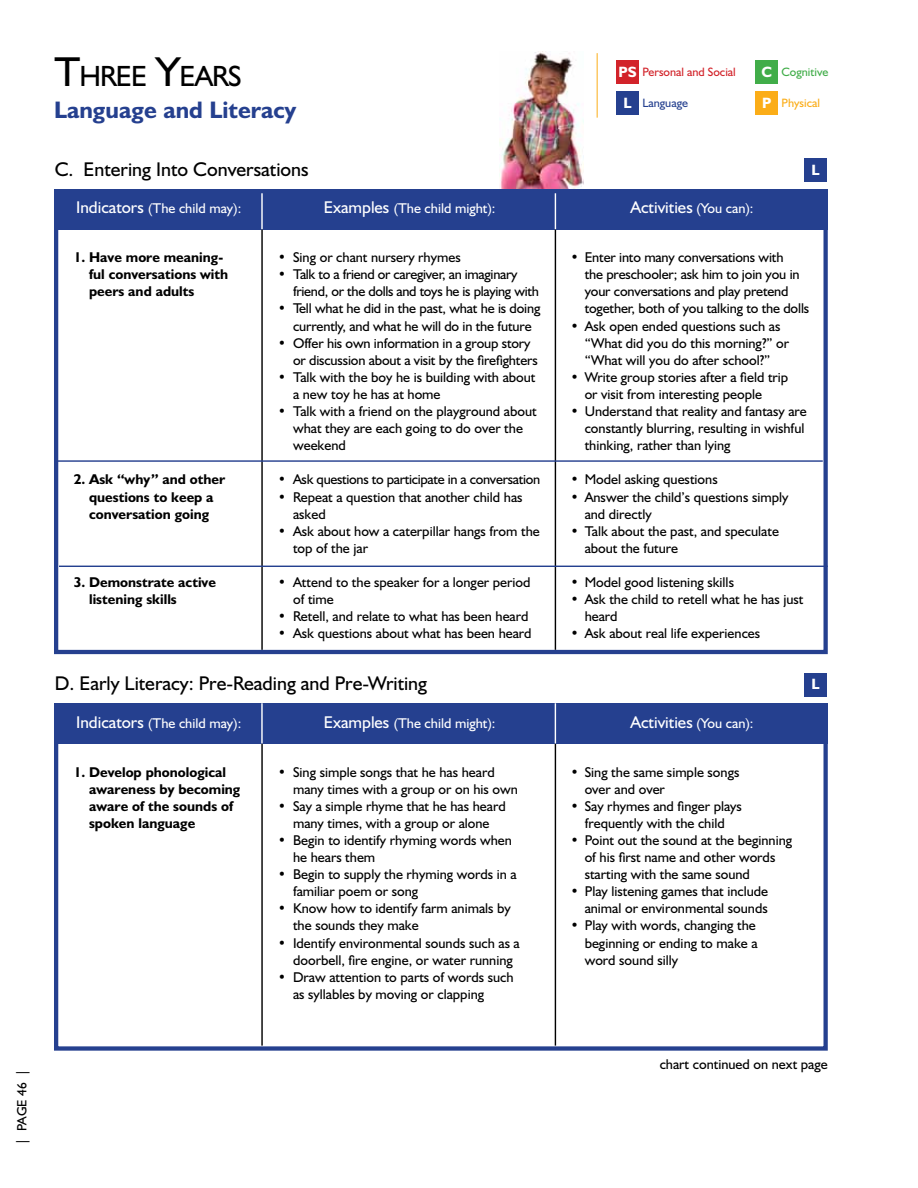
<style>
.page{position:relative;width:918px;height:1188px;background:#fff}
.page>*{position:absolute;margin:0;border:0;box-sizing:border-box;transform-origin:0 0}
.t1{font:29.4px "Humanist 521 BT";letter-spacing:-.03em;color:#000}
.t2{font:700 24px "Humanist 521 BT";color:#25408f}
.t3{font:19.95px "Humanist 521 BT";color:#000}
.t4{font:17.1px "Humanist 521 BT";color:#fff}
.t5{font:700 15px/30.8px "Humanist 521 BT";color:#fff;text-align:center}
.t6{font:14.25px/17.1px "Humanist 521 BT";color:#000}
.t7{font:700 14.25px/17.1px "Humanist 521 BT";color:#000}
.t8{font:14.25px/17.1px "Humanist 521 BT";letter-spacing:-.02em;color:#000}
.t9{font:14.25px "Humanist 521 BT";color:#fff}
.t10{font:13.5px "Humanist 521 BT";color:#000}
.t11{font:12.15px "Humanist 521 BT";color:#d2232a}
.t12{font:12.15px "Humanist 521 BT";color:#41ad49}
.t13{font:12.15px "Humanist 521 BT";color:#25408f}
.t14{font:12.15px "Humanist 521 BT";color:#fbad18}
.s1{font-size:42px}
.s2{font-size:17.1px}
.s3{font-size:14.25px}
</style>
<div class="page">
<div style="left:616px;top:61px;width:23px;height:23px;background:#d2232a"></div>
<div style="left:616px;top:91px;width:23px;height:24px;background:#25408f"></div>
<div style="left:755px;top:61px;width:23px;height:23px;background:#41ad49"></div>
<div style="left:755px;top:91px;width:23px;height:24px;background:#fbad18"></div>
<hr style="left:597px;top:53px;width:1px;height:65px;background:#fbad18">
<img style="left:500px;top:52px;width:84px;height:137px">
<div style="left:54px;top:703px;width:774px;height:41px;background:#25408f"></div>
<hr style="left:261px;top:744px;width:2px;height:302px;background:#000">
<hr style="left:555px;top:744px;width:1px;height:302px;background:#000">
<div style="left:54px;top:703px;width:774px;height:348px;border:4px solid #25408f"></div>
<div style="left:54px;top:189px;width:774px;height:40px;background:#25408f"></div>
<hr style="left:261px;top:229px;width:2px;height:421px;background:#000">
<hr style="left:555px;top:229px;width:1px;height:421px;background:#000">
<hr style="left:261px;top:189px;width:2px;height:40px;background:#fff">
<hr style="left:555px;top:189px;width:1px;height:40px;background:#fff">
<hr style="left:54px;top:460px;width:769px;height:2px;background:#25408f">
<hr style="left:59px;top:566px;width:769px;height:1px;background:#25408f">
<hr style="left:261px;top:703px;width:2px;height:40px;background:#fff">
<hr style="left:555px;top:703px;width:1px;height:40px;background:#fff">
<div style="left:804px;top:158px;width:23px;height:23px;background:#25408f"></div>
<div style="left:804px;top:673px;width:23px;height:23px;background:#25408f"></div>
<div style="left:54px;top:189px;width:774px;height:465px;border:4px solid #25408f"></div>
<p class="t10" style="left:14px;top:1145px;width:78px;rotate:-90deg">| PAGE 46 |</p>
<h1 class="t1" style="left:55px;top:58px;width:189px"><span class="s1">T</span>HREE <span class="s1">Y</span>EARS</h1>
<p class="t5" style="left:761px;top:56px;width:12px">C</p>
<h2 class="t2" style="left:54px;top:95px;width:244px">Language and Literacy</h2>
<p class="t5" style="left:618px;top:56px;width:20px">PS<br>L</p>
<p class="t11" style="left:642px;top:65px;width:95px">Personal and Social</p>
<p class="t13" style="left:642px;top:95px;width:47px">Language</p>
<p class="t5" style="left:762px;top:87px;width:11px">P</p>
<p class="t12" style="left:781px;top:65px;width:48px">Cognitive</p>
<p class="t14" style="left:781px;top:95px;width:40px">Physical</p>
<h3 class="t3" style="left:55px;top:157px;width:256px">C. Entering Into Conversations</h3>
<p class="t9" style="left:76px;top:200px;width:167px"><span class="s2">Indicators</span> (The child may):</p>
<p class="t9" style="left:324px;top:200px;width:173px"><span class="s2">Examples</span> (The child might):</p>
<p class="t4" style="left:630px;top:197px;width:125px">Activities <span class="s3">(You can):</span></p>
<p class="t5" style="left:812px;top:154px;width:10px">L</p>
<p class="t7" style="left:89px;top:248px;width:141px;text-indent:-15px">1. Have more meaning&shy;ful conversations with peers and adults</p>
<p class="t7" style="left:74px;top:471px;width:153px;text-align:center">2. Ask “why” and other questions to keep a conversation going</p>
<p class="t7" style="left:89px;top:573px;width:128px;text-indent:-15px">3. Demonstrate active listening skills</p>
<p class="t6" style="left:278px;top:249px;width:185px">• Sing or chant nursery rhymes</p>
<p class="t8" style="left:293px;top:266px;width:247px;text-indent:-15px">• Talk to a friend or caregiver, an imaginary friend, or the dolls and toys he is playing with</p>
<p class="t6" style="left:278px;top:300px;width:264px;text-align:center">• Tell what he did in the past, what he is doing currently, and what he will do in the future</p>
<p class="t6" style="left:293px;top:334px;width:246px;text-indent:-15px">• Offer his own information in a group story or discussion about a visit by the firefighters</p>
<p class="t6" style="left:293px;top:368px;width:244px;text-indent:-15px">• Talk with the boy he is building with about a new toy he has at home</p>
<p class="t6" style="left:293px;top:402px;width:245px;text-indent:-15px">• Talk with a friend on the playground about what they are each going to do over the weekend</p>
<p class="t8" style="left:278px;top:471px;width:264px">• Ask questions to participate in a conversation</p>
<p class="t6" style="left:293px;top:488px;width:231px;text-indent:-15px">• Repeat a question that another child has asked</p>
<p class="t6" style="left:293px;top:522px;width:248px;text-indent:-15px">• Ask about how a caterpillar hangs from the top of the jar</p>
<p class="t6" style="left:293px;top:573px;width:239px;text-indent:-15px">• Attend to the speaker for a longer period of time</p>
<p class="t6" style="left:278px;top:608px;width:252px">• Retell, and relate to what has been heard</p>
<p class="t6" style="left:278px;top:625px;width:255px">• Ask questions about what has been heard</p>
<h3 class="t3" style="left:55px;top:671px;width:374px">D. Early Literacy: Pre-Reading and Pre-Writing</h3>
<p class="t6" style="left:585px;top:249px;width:226px;text-indent:-14px">• Enter into many conversations with<br>the preschooler; ask him to join you in your conversations and play pretend together, both of you talking to the dolls</p>
<p class="t6" style="left:585px;top:317px;width:206px;text-indent:-14px">• Ask open ended questions such as “What did you do this morning?” or “What will you do after school?”</p>
<p class="t6" style="left:585px;top:368px;width:205px;text-indent:-14px">• Write group stories after a field trip or visit from interesting people</p>
<p class="t6" style="left:585px;top:402px;width:224px;text-indent:-14px">• Understand that reality and fantasy are constantly blurring, resulting in wishful thinking, rather than lying</p>
<p class="t6" style="left:570px;top:471px;width:149px">• Model asking questions</p>
<p class="t6" style="left:585px;top:488px;width:205px;text-indent:-14px">• Answer the child’s questions simply and directly</p>
<p class="t6" style="left:585px;top:522px;width:196px;text-indent:-14px">• Talk about the past, and speculate about the future</p>
<p class="t6" style="left:570px;top:573px;width:165px">• Model good listening skills</p>
<p class="t6" style="left:585px;top:591px;width:220px;text-indent:-14px">• Ask the child to retell what he has just heard</p>
<p class="t6" style="left:570px;top:625px;width:191px">• Ask about real life experiences</p>
<p class="t5" style="left:812px;top:669px;width:10px">L</p>
<p class="t9" style="left:76px;top:714px;width:167px"><span class="s2">Indicators</span> (The child may):</p>
<p class="t9" style="left:324px;top:714px;width:173px"><span class="s2">Examples</span> (The child might):</p>
<p class="t4" style="left:630px;top:711px;width:125px">Activities <span class="s3">(You can):</span></p>
<p class="t7" style="left:89px;top:763px;width:153px;text-indent:-15px">1. Develop phonological awareness by becoming aware of the sounds of spoken language</p>
<p class="t6" style="left:293px;top:763px;width:226px;text-indent:-15px">• Sing simple songs that he has heard many times with a group or on his own</p>
<p class="t6" style="left:278px;top:797px;width:230px;text-align:center">• Say a simple rhyme that he has heard many times, with a group or alone</p>
<p class="t6" style="left:293px;top:831px;width:220px;text-indent:-15px">• Begin to identify rhyming words when he hears them</p>
<p class="t6" style="left:293px;top:865px;width:225px;text-indent:-15px">• Begin to supply the rhyming words in a familiar poem or song</p>
<p class="t6" style="left:293px;top:900px;width:219px;text-indent:-15px">• Know how to identify farm animals by the sounds they make</p>
<p class="t6" style="left:278px;top:934px;width:244px;text-align:center">• Identify environmental sounds such as a doorbell, fire engine, or water running</p>
<p class="t6" style="left:293px;top:968px;width:222px;text-indent:-15px">• Draw attention to parts of words such as syllables by moving or clapping</p>
<p class="t6" style="left:585px;top:763px;width:156px;text-indent:-14px">• Sing the same simple songs over and over</p>
<p class="t6" style="left:570px;top:797px;width:173px;text-align:center">• Say rhymes and finger plays frequently with the child</p>
<p class="t6" style="left:585px;top:831px;width:209px;text-indent:-14px">• Point out the sound at the beginning of his first name and other words starting with the same sound</p>
<p class="t6" style="left:570px;top:883px;width:199px;text-align:right">• Play listening games that include animal or environmental sounds</p>
<p class="t6" style="left:585px;top:917px;width:174px;text-indent:-14px">• Play with words, changing the beginning or ending to make a word sound silly</p>
<p class="t6" style="left:660px;top:1055px;width:170px">chart continued on next page</p>
</div>
